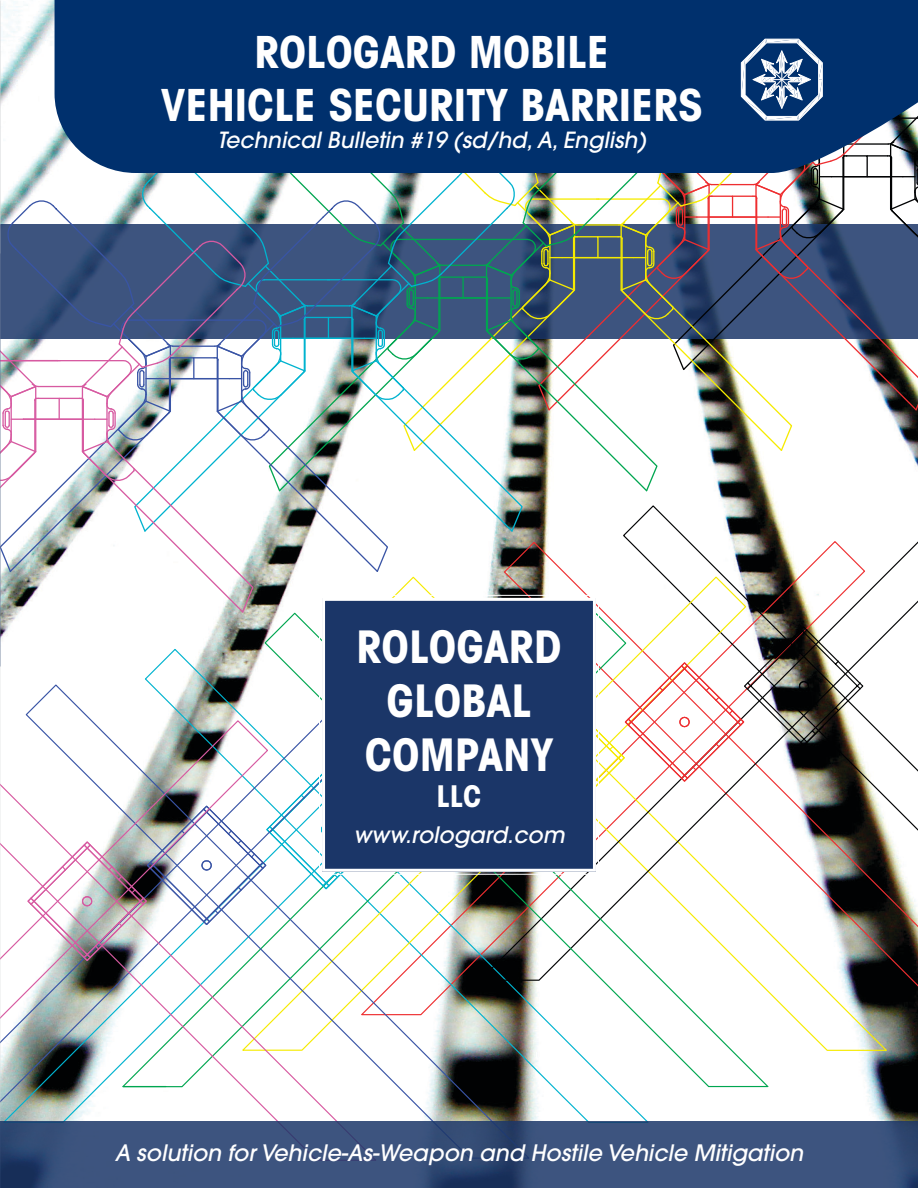
<style>
.page{position:relative;width:918px;height:1188px;background:#fff}
.page>*{position:absolute;margin:0;border:0;box-sizing:border-box;transform-origin:0 0}
.t1{font:700 condensed 45px/54px "Avant Garde";color:#fff;text-align:center}
.t2{font:700 condensed 44.25px/53.2px "Avant Garde";color:#fff;text-align:center}
.t3{font:700 condensed 30px "Avant Garde";color:#fff}
.t4{font:italic 500 22.5px "Avant Garde";color:#fff}
.t5{font:italic 500 22.2px "Avant Garde";color:#fff}
</style>
<div class="page">
<svg style="left:769px;top:982px;width:149px;height:35px"></svg>
<svg style="left:769px;top:614px;width:149px;height:368px"></svg>
<svg style="left:264px;top:614px;width:505px;height:474px"></svg>
<hr style="left:709px;top:1086px;width:59px;height:1px;background:#00a650">
<img style="left:25px;top:714px;width:506px;height:407px">
<svg style="left:0;top:962px;width:377px;height:159px"></svg>
<svg style="left:0;top:719px;width:269px;height:314px"></svg>
<img style="left:26px;top:625px;width:838px;height:337px">
<svg style="left:0;top:1121px;width:918px;height:67px;background:#39507b"></svg>
<img style="left:0;top:0;width:918px;height:614px">
<div style="left:319px;top:594px;width:280px;height:281px;background:#1b3668"></div>
<div style="left:322px;top:598px;width:274px;height:274px;border:3px solid #fff"></div>
<h2 class="t2" style="left:161px;top:24px;width:543px">ROLOGARD MOBILE<br>VEHICLE SECURITY BARRIERS</h2>
<p class="t5" style="left:217px;top:126px;width:430px">Technical Bulletin #19 (sd/hd, A, English)</p>
<h1 class="t1" style="left:356px;top:619px;width:207px">ROLOGARD<br>GLOBAL<br>COMPANY</h1>
<h3 class="t3" style="left:437px;top:777px;width:46px">LLC</h3>
<p class="t4" style="left:353px;top:821px;width:213px">www.rologard.com</p>
<p class="t4" style="left:115px;top:1139px;width:690px">A solution for Vehicle-As-Weapon and Hostile Vehicle Mitigation</p>
</div>
